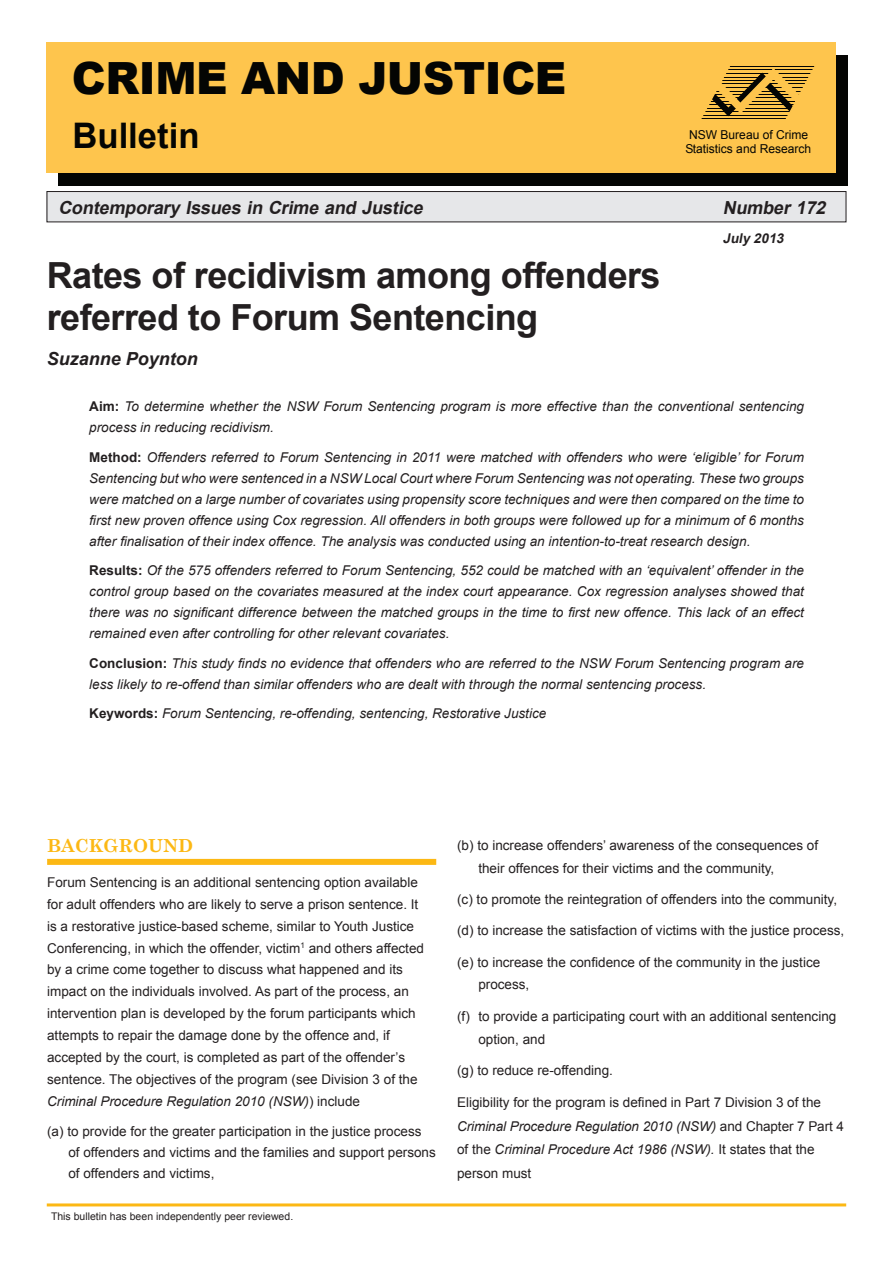
<style>
.page{position:relative;width:893px;height:1263px;background:#fff}
.page>*{position:absolute;margin:0;border:0;box-sizing:border-box;transform-origin:0 0}
.t1{font:900 44.4px "Arial";letter-spacing:-.01em;color:#040503}
._0_0_Heading{font:700 36px/42px "Arial";letter-spacing:-.015em;color:#231f20}
.t2{font:700 35.25px "Arial";color:#040503}
.t3{font:italic 700 18px "Arial";color:#231f20}
._0_00_Authors{font:italic 700 18px "Arial";color:#231f20}
._1__0_Caption{font:700 18px "Century Schoolbook";color:#fcb814}
._0__Abstract{font:italic 13.5px/21px "Arial";color:#231f20}
._4__Text__body{font:13.5px/21.9px "Arial";color:#231f20}
._5_2_pre_numbering{font:13.5px/22.8px "Arial";color:#231f20}
.t4{font:italic 700 13.5px "Arial";color:#231f20}
.t5{font:12.3px/13.8px "Arial";color:#040503;text-align:center}
._4__Text__body-2{font:10.5px "Arial";color:#231f20}
.s1{font-weight:700;font-style:normal}
.s2{font-style:italic}
</style>
<div class="page">
<div style="left:47px;top:192px;width:799px;height:30px;background:#e6e7e9"></div>
<div style="left:47px;top:191px;width:799px;height:31px;border:1px solid #231f20"></div>
<hr style="left:47px;top:1203px;width:799px;height:3px;background:#fcb814">
<div style="left:47px;top:859px;width:389px;height:6px;background:#fcb814"></div>
<div style="left:58px;top:55px;width:790px;height:130px;background:#040503"></div>
<div style="left:46px;top:42px;width:789px;height:130px;background:#fec54d"></div>
<svg style="left:701px;top:66px;width:114px;height:53px"></svg>
<p class="t1" style="left:72px;top:46px;width:496px">CRIME AND JUSTICE</p>
<p class="t2" style="left:73px;top:112px;width:128px">Bulletin</p>
<p class="t5" style="left:685px;top:128px;width:127px">NSW Bureau of Crime<br>Statistics and Research</p>
<p class="t3" style="left:58px;top:196px;width:370px">Contemporary Issues in Crime and Justice</p>
<p class="t3" style="left:723px;top:196px;width:109px">Number 172</p>
<p class="t4" style="left:723px;top:229px;width:66px">July 2013</p>
<p class="_0_0_Heading" style="left:47px;top:256px;width:615px">Rates of recidivism among offenders referred to Forum Sentencing</p>
<p class="_0_00_Authors" style="left:47px;top:346px;width:153px">Suzanne Poynton</p>
<p class="_0__Abstract" style="left:89px;top:396px;width:716px"><span class="s1">Aim:</span> To determine whether the NSW Forum Sentencing program is more effective than the conventional sentencing process in reducing recidivism.</p>
<p class="_0__Abstract" style="left:89px;top:446px;width:716px;text-align:justify"><span class="s1">Method:</span> Offenders referred to Forum Sentencing in 2011 were matched with offenders who were ‘eligible’ for Forum Sentencing but who were sentenced in a NSW Local Court where Forum Sentencing was not operating. These two groups were matched on a large number of covariates using propensity score techniques and were then compared on the time to first new proven offence using Cox regression. All offenders in both groups were followed up for a minimum of 6 months after finalisation of their index offence. The analysis was conducted using an intention-to-treat research design.</p>
<p class="_0__Abstract" style="left:89px;top:560px;width:716px;text-align:justify"><span class="s1">Results:</span> Of the 575 offenders referred to Forum Sentencing, 552 could be matched with an ‘equivalent’ offender in the control group based on the covariates measured at the index court appearance. Cox regression analyses showed that there was no significant difference between the matched groups in the time to first new offence. This lack of an effect remained even after controlling for other relevant covariates.</p>
<p class="_0__Abstract" style="left:89px;top:652px;width:716px"><span class="s1">Conclusion:</span> This study finds no evidence that offenders who are referred to the NSW Forum Sentencing program are less likely to re-offend than similar offenders who are dealt with through the normal sentencing process.</p>
<p class="_0__Abstract" style="left:89px;top:703px;width:458px"><span class="s1">Keywords:</span> Forum Sentencing, re-offending, sentencing, Restorative Justice</p>
<p class="_1__0_Caption" style="left:47px;top:835px;width:147px">BACKGROUND</p>
<p class="_4__Text__body" style="left:47px;top:871px;width:378px">Forum Sentencing is an additional sentencing option available for adult offenders who are likely to serve a prison sentence. It is a restorative justice-based scheme, similar to Youth Justice Conferencing, in which the offender, victim<sup>1</sup> and others affected by a crime come together to discuss what happened and its impact on the individuals involved. As part of the process, an intervention plan is developed by the forum participants which attempts to repair the damage done by the offence and, if accepted by the court, is completed as part of the offender’s sentence. The objectives of the program (see Division 3 of the <span class="s2">Criminal Procedure Regulation 2010 (NSW)</span>) include</p>
<p class="_5_2_pre_numbering" style="left:68px;top:1120px;width:369px;line-height:21.1px;text-indent:-21px">(a) to provide for the greater participation in the justice process of offenders and victims and the families and support persons of offenders and victims,</p>
<p class="_4__Text__body-2" style="left:51px;top:1209px;width:244px">This bulletin has been independently peer reviewed.</p>
<p class="_5_2_pre_numbering" style="left:478px;top:834px;width:341px;text-indent:-21px">(b) to increase offenders’ awareness of the consequences of their offences for their victims and the community,</p>
<p class="_5_2_pre_numbering" style="left:457px;top:888px;width:381px">(c) to promote the reintegration of offenders into the community,</p>
<p class="_5_2_pre_numbering" style="left:457px;top:919px;width:389px">(d) to increase the satisfaction of victims with the justice process,</p>
<p class="_5_2_pre_numbering" style="left:478px;top:951px;width:343px;text-indent:-21px">(e) to increase the confidence of the community in the justice process,</p>
<p class="_5_2_pre_numbering" style="left:478px;top:1005px;width:359px;text-indent:-21px">(f) to provide a participating court with an additional sentencing option, and</p>
<p class="_5_2_pre_numbering" style="left:457px;top:1059px;width:157px">(g) to reduce re-offending.</p>
<p class="_4__Text__body" style="left:457px;top:1091px;width:388px;line-height:23.5px">Eligibility for the program is defined in Part 7 Division 3 of the <span class="s2">Criminal Procedure Regulation 2010 (NSW)</span> and Chapter 7 Part 4 of the <span class="s2">Criminal Procedure Act 1986 (NSW).</span> It states that the person must</p>
</div>
